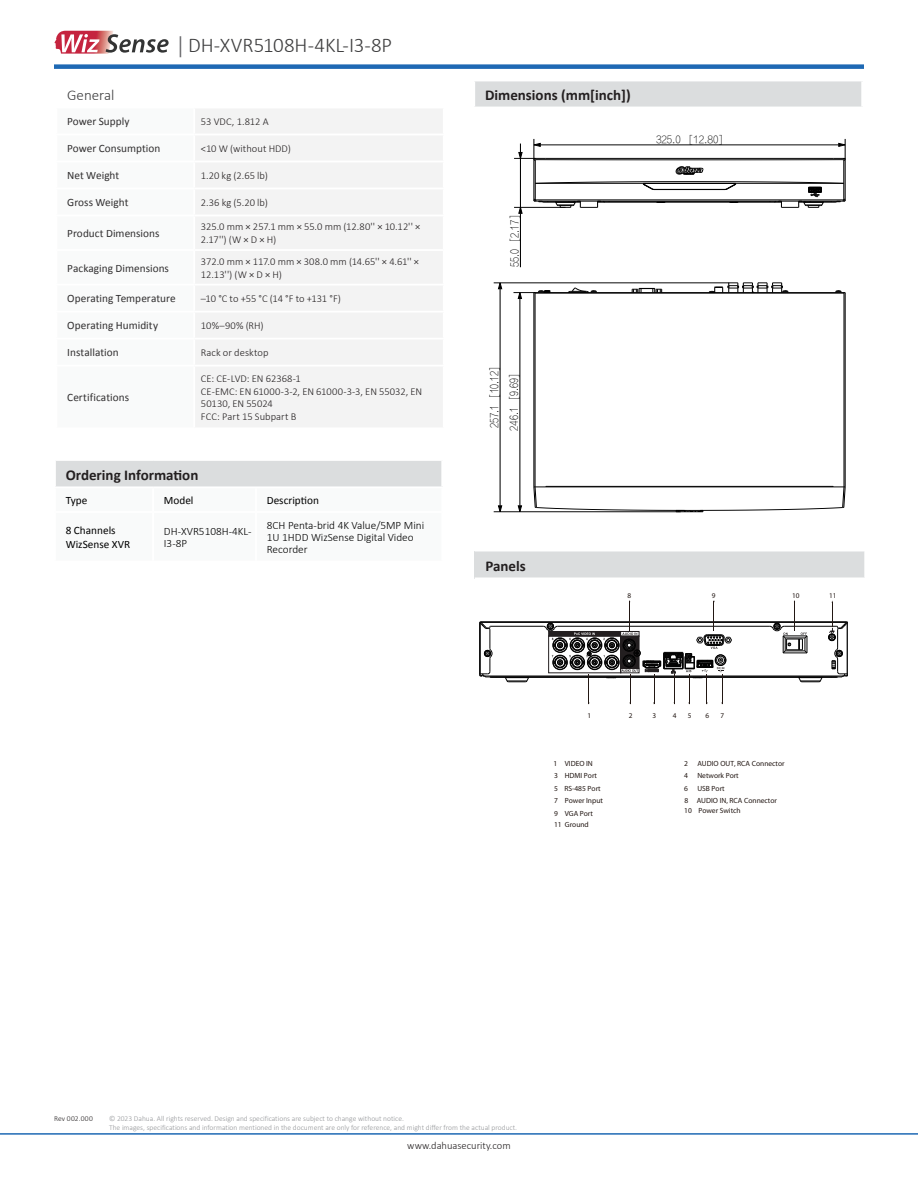
<style>
.page{position:relative;width:918px;height:1188px;background:#fff}
.page>*{position:absolute;margin:0;border:0;box-sizing:border-box;transform-origin:0 0}
.t1{font:300 21px "Calibri";letter-spacing:-.005em;color:#3e3e3f}
.t2{font:700 15px "Calibri";color:#231f20}
.t3{font:300 15px "Calibri";color:#3e3e3f}
.t4{font:11.25px "Calibri";color:#312f30}
.t5{font:300 11.25px/12px "Calibri";color:#000}
.t6{font:11.25px/13.5px "Calibri";color:#000}
.t7{font:10.95px "FZ Fang Song Z02";color:#000;scale:.93 1}
.t8{font:300 10.5px/12.6px "Calibri";color:#231f20}
.t9{font:10.2px "FZ Fang Song Z02";color:#000;scale:1.08 1}
.t10{font:300 7.5px "Calibri";color:#939598}
.t11{font:7.5px "Myriad Pro";color:#221713}
.t12{font:300 7.5px "Calibri";letter-spacing:.035em;color:#231f20}
.t13{font:7.2px "Myriad Pro";color:#221713}
.s1{font-family:"Minion Pro";font-weight:400;color:#636366}
</style>
<div class="page">
<hr style="left:0;top:1133px;width:918px;height:2px;background:#1e69b4">
<div style="left:54px;top:64px;width:810px;height:5px;background:#1e69b4"></div>
<div style="left:195px;top:109px;width:248px;height:318px;background:#f3f3f3"></div>
<hr style="left:194px;top:284px;width:251px;height:2px;background:#fff">
<hr style="left:194px;top:311px;width:251px;height:2px;background:#fff">
<hr style="left:194px;top:338px;width:251px;height:2px;background:#fff">
<hr style="left:194px;top:365px;width:251px;height:2px;background:#fff">
<div style="left:474px;top:80px;width:388px;height:27px;background:#dbddde"></div>
<hr style="left:473px;top:80px;width:390px;height:1px;background:#fff">
<hr style="left:473px;top:81px;width:2px;height:26px;background:#fff">
<hr style="left:861px;top:81px;width:2px;height:26px;background:#fff">
<hr style="left:534px;top:159px;width:1px;height:41px;background:#000">
<hr style="left:535px;top:161px;width:1px;height:38px;background:#000">
<hr style="left:844px;top:161px;width:1px;height:38px;background:#000">
<hr style="left:845px;top:159px;width:1px;height:41px;background:#000">
<hr style="left:534px;top:293px;width:1px;height:194px;background:#000">
<hr style="left:535px;top:293px;width:1px;height:194px;background:#000">
<hr style="left:535px;top:293px;width:309px;height:1px;background:#000">
<hr style="left:534px;top:292px;width:311px;height:1px;background:#000">
<hr style="left:844px;top:293px;width:1px;height:194px;background:#000">
<hr style="left:845px;top:293px;width:1px;height:194px;background:#000">
<svg style="left:632px;top:288px;width:30px;height:5px"></svg>
<svg style="left:676px;top:167px;width:28px;height:8px"></svg>
<svg style="left:534px;top:182px;width:312px;height:26px"></svg>
<svg style="left:836px;top:291px;width:10px;height:3px"></svg>
<svg style="left:568px;top:288px;width:29px;height:5px"></svg>
<svg style="left:709px;top:283px;width:80px;height:10px"></svg>
<svg style="left:534px;top:486px;width:311px;height:27px"></svg>
<svg style="left:518px;top:208px;width:5px;height:6px"></svg>
<svg style="left:518px;top:505px;width:4px;height:7px"></svg>
<svg style="left:498px;top:282px;width:4px;height:8px"></svg>
<svg style="left:498px;top:505px;width:4px;height:7px"></svg>
<hr style="left:520px;top:213px;width:1px;height:54px;background:#000">
<hr style="left:520px;top:158px;width:1px;height:49px;background:#000">
<hr style="left:514px;top:207px;width:51px;height:1px;background:#000">
<svg style="left:514px;top:139px;width:332px;height:22px"></svg>
<hr style="left:500px;top:289px;width:1px;height:217px;background:#000">
<hr style="left:520px;top:299px;width:1px;height:207px;background:#000">
<hr style="left:494px;top:512px;width:187px;height:1px;background:#000">
<svg style="left:514px;top:290px;width:37px;height:9px"></svg>
<hr style="left:494px;top:283px;width:235px;height:1px;background:#000">
<div style="left:475px;top:551px;width:390px;height:27px;background:#dbddde"></div>
<hr style="left:475px;top:551px;width:391px;height:1px;background:#fff">
<hr style="left:864px;top:551px;width:2px;height:27px;background:#fff">
<hr style="left:485px;top:677px;width:357px;height:1px;background:#030303">
<hr style="left:484px;top:676px;width:359px;height:1px;background:#030303">
<hr style="left:490px;top:626px;width:53px;height:1px;background:#030303">
<hr style="left:558px;top:626px;width:212px;height:1px;background:#030303">
<hr style="left:784px;top:626px;width:53px;height:1px;background:#030303">
<hr style="left:481px;top:622px;width:365px;height:1px;background:#030303">
<hr style="left:481px;top:621px;width:365px;height:1px;background:#030303">
<hr style="left:848px;top:623px;width:1px;height:52px;background:#030303">
<svg style="left:505px;top:678px;width:24px;height:5px"></svg>
<div style="left:547px;top:623px;width:7px;height:6px;border:1px solid #030303;border-radius:50%"></div>
<svg style="left:798px;top:678px;width:25px;height:5px"></svg>
<svg style="left:480px;top:622px;width:17px;height:56px"></svg>
<svg style="left:770px;top:623px;width:38px;height:31px"></svg>
<svg style="left:543px;top:624px;width:189px;height:54px"></svg>
<hr style="left:589px;top:674px;width:1px;height:30px;background:#221713">
<hr style="left:630px;top:674px;width:1px;height:30px;background:#221713">
<hr style="left:654px;top:674px;width:1px;height:30px;background:#221713">
<hr style="left:674px;top:674px;width:1px;height:30px;background:#221713">
<hr style="left:689px;top:674px;width:1px;height:30px;background:#221713">
<hr style="left:707px;top:674px;width:1px;height:30px;background:#221713">
<hr style="left:722px;top:674px;width:1px;height:30px;background:#221713">
<hr style="left:630px;top:601px;width:1px;height:30px;background:#221713">
<hr style="left:714px;top:601px;width:1px;height:30px;background:#221713">
<hr style="left:794px;top:601px;width:1px;height:30px;background:#221713">
<svg style="left:829px;top:601px;width:19px;height:77px"></svg>
<div style="left:55px;top:460px;width:387px;height:27px;background:#dbddde"></div>
<hr style="left:54px;top:459px;width:99px;height:2px;background:#fff">
<hr style="left:54px;top:461px;width:2px;height:25px;background:#fff">
<hr style="left:153px;top:459px;width:103px;height:2px;background:#fff">
<hr style="left:256px;top:459px;width:187px;height:2px;background:#fff">
<hr style="left:441px;top:461px;width:2px;height:25px;background:#fff">
<hr style="left:54px;top:486px;width:99px;height:2px;background:#fff">
<hr style="left:153px;top:486px;width:103px;height:2px;background:#fff">
<hr style="left:256px;top:486px;width:187px;height:2px;background:#fff">
<svg style="left:55px;top:31px;width:114px;height:23px"></svg>
<p class="t1" style="left:178px;top:32px;width:216px"><span class="s1">|</span> DH-XVR5108H-4KL-I3-8P</p>
<p class="t3" style="left:67px;top:85px;width:49px">General</p>
<p class="t4" style="left:67px;top:114px;width:64px">Power Supply</p>
<p class="t8" style="left:201px;top:115px;width:69px">53 VDC, 1.812 A</p>
<p class="t4" style="left:67px;top:141px;width:95px">Power Consumption</p>
<p class="t8" style="left:201px;top:142px;width:92px">&lt;10 W (without HDD)</p>
<p class="t4" style="left:67px;top:168px;width:54px">Net Weight</p>
<p class="t8" style="left:201px;top:169px;width:68px">1.20 kg (2.65 lb)</p>
<p class="t4" style="left:67px;top:195px;width:63px">Gross Weight</p>
<p class="t8" style="left:201px;top:196px;width:69px">2.36 kg (5.20 lb)</p>
<p class="t4" style="left:67px;top:226px;width:94px">Product Dimensions</p>
<p class="t8" style="left:201px;top:221px;width:221px">325.0 mm × 257.1 mm × 55.0 mm (12.80'' × 10.12'' ×<br>2.17'') (W × D × H)</p>
<p class="t4" style="left:67px;top:261px;width:103px">Packaging Dimensions</p>
<p class="t8" style="left:201px;top:255px;width:220px">372.0 mm × 117.0 mm × 308.0 mm (14.65'' × 4.61'' ×<br>12.13'') (W × D × H)</p>
<p class="t4" style="left:67px;top:291px;width:110px">Operating Temperature</p>
<p class="t8" style="left:201px;top:292px;width:142px">–10 °C to +55 °C (14 °F to +131 °F)</p>
<p class="t4" style="left:67px;top:318px;width:92px">Operating Humidity</p>
<p class="t8" style="left:201px;top:319px;width:64px">10%–90% (RH)</p>
<p class="t4" style="left:67px;top:345px;width:53px">Installation</p>
<p class="t8" style="left:201px;top:346px;width:69px">Rack or desktop</p>
<p class="t4" style="left:67px;top:390px;width:63px">Certifications</p>
<p class="t8" style="left:201px;top:372px;width:101px">CE: CE-LVD: EN 62368-1</p>
<p class="t8" style="left:201px;top:385px;width:223px">CE-EMC: EN 61000-3-2, EN 61000-3-3, EN 55032, EN<br>50130, EN 55024</p>
<p class="t8" style="left:201px;top:410px;width:97px">FCC: Part 15 Subpart B</p>
<p class="t2" style="left:66px;top:465px;width:134px">Ordering Information</p>
<p class="t6" style="left:66px;top:494px;width:23px">Type</p>
<p class="t6" style="left:164px;top:494px;width:31px">Model</p>
<p class="t6" style="left:267px;top:494px;width:54px">Description</p>
<p class="t6" style="left:66px;top:524px;width:66px">8 Channels<br>WizSense XVR</p>
<p class="t5" style="left:164px;top:525px;width:89px">DH-XVR5108H-4KL-<br>I3-8P</p>
<p class="t5" style="left:267px;top:519px;width:159px">8CH Penta-brid 4K Value/5MP Mini<br>1U 1HDD WizSense Digital Video<br>Recorder</p>
<p class="t2" style="left:485px;top:85px;width:147px">Dimensions (mm[inch])</p>
<p class="t9" style="left:656px;top:134px;width:63px">325.0 [12.80]</p>
<p class="t7" style="left:509px;top:267px;width:57px;rotate:-90deg">55.0 [2.17]</p>
<p class="t7" style="left:489px;top:428px;width:68px;rotate:-90deg">257.1 [10.12]</p>
<p class="t7" style="left:508px;top:431px;width:63px;rotate:-90deg">246.1 [9.69]</p>
<p class="t2" style="left:485px;top:556px;width:42px">Panels</p>
<p class="t13" style="left:627px;top:591px;width:5px">8</p>
<p class="t13" style="left:712px;top:591px;width:5px">9</p>
<p class="t13" style="left:792px;top:591px;width:9px">10</p>
<p class="t13" style="left:829px;top:591px;width:9px">11</p>
<p class="t13" style="left:587px;top:711px;width:5px">1</p>
<p class="t13" style="left:629px;top:711px;width:5px">2</p>
<p class="t13" style="left:653px;top:711px;width:5px">3</p>
<p class="t13" style="left:673px;top:711px;width:5px">4</p>
<p class="t13" style="left:688px;top:711px;width:5px">5</p>
<p class="t13" style="left:705px;top:711px;width:5px">6</p>
<p class="t13" style="left:721px;top:711px;width:5px">7</p>
<p class="t11" style="left:554px;top:759px;width:41px">1 VIDEO IN</p>
<p class="t11" style="left:684px;top:759px;width:5px">2</p>
<p class="t11" style="left:697px;top:759px;width:89px">AUDIO OUT, RCA Connector</p>
<p class="t11" style="left:554px;top:771px;width:44px">3 HDMI Port</p>
<p class="t11" style="left:684px;top:771px;width:5px">4</p>
<p class="t11" style="left:697px;top:771px;width:43px">Network Port</p>
<p class="t11" style="left:554px;top:784px;width:48px">5 RS-485 Port</p>
<p class="t11" style="left:684px;top:784px;width:5px">6</p>
<p class="t11" style="left:697px;top:784px;width:29px">USB Port</p>
<p class="t11" style="left:554px;top:796px;width:50px">7 Power Input</p>
<p class="t11" style="left:684px;top:796px;width:94px">8 AUDIO IN, RCA Connector</p>
<p class="t11" style="left:554px;top:808px;width:40px">9 VGA Port</p>
<p class="t11" style="left:684px;top:806px;width:58px">10 Power Switch</p>
<p class="t11" style="left:554px;top:819px;width:36px">11 Ground</p>
<p class="t12" style="left:54px;top:1113px;width:40px">Rev 002.000</p>
<p class="t10" style="left:109px;top:1113px;width:296px">© 2023 Dahua. All rights reserved. Design and specifications are subject to change without notice.</p>
<p class="t10" style="left:109px;top:1122px;width:410px">The images, specifications and information mentioned in the document are only for reference, and might differ from the actual product.</p>
<p class="t8" style="left:407px;top:1139px;width:105px">www.dahuasecurity.com</p>
</div>
